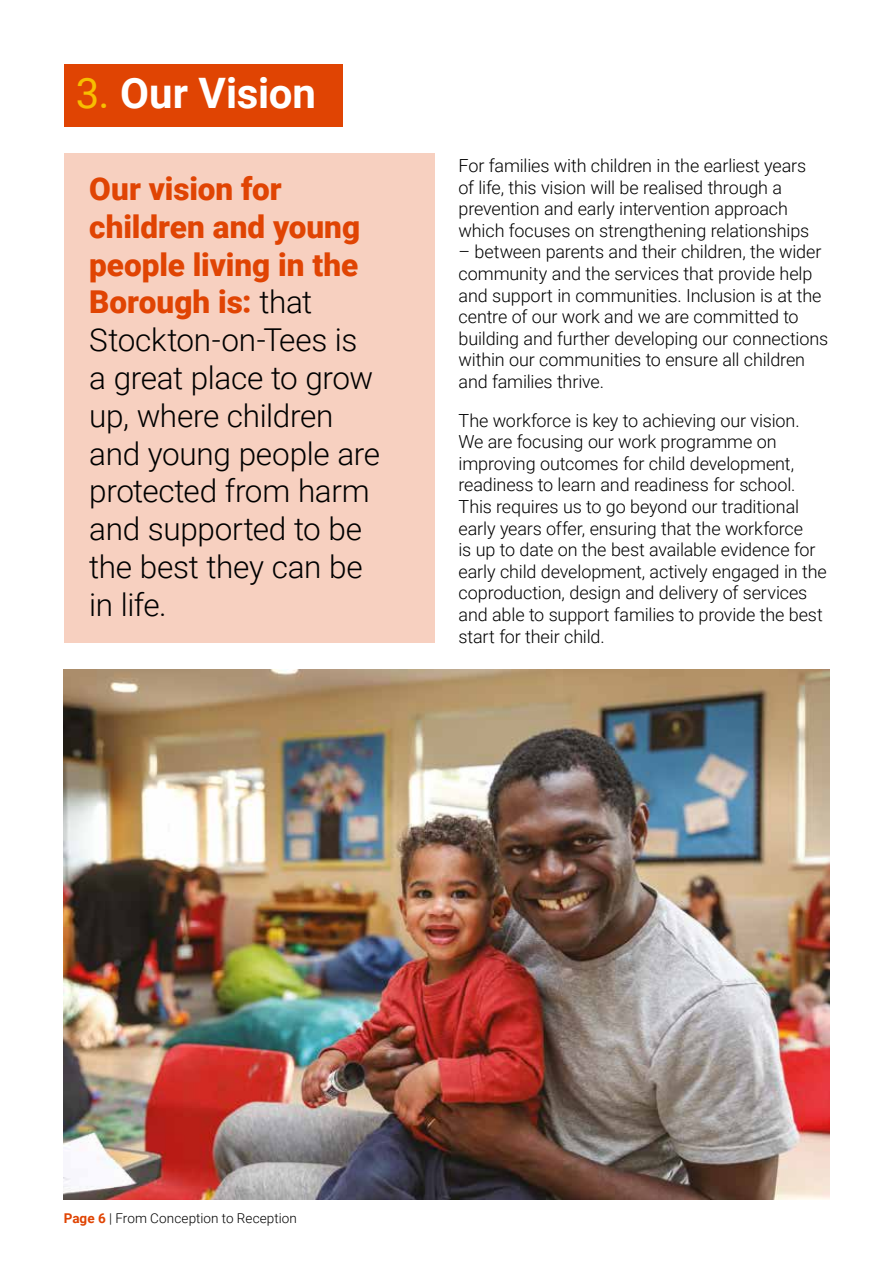
<style>
.page{position:relative;width:893px;height:1263px;background:#fff}
.page>*{position:absolute;margin:0;border:0;box-sizing:border-box;transform-origin:0 0}
.t1{font:700 42px "Roboto";color:#fff}
.t2{font:300 31.5px/37.8px "Roboto";letter-spacing:-.01em;color:#000}
.t3{font:300 18px/21.6px "Roboto";letter-spacing:-.01em;color:#000}
.t4{font:300 13.5px "Roboto";letter-spacing:.01em;color:#000}
.s1{font-weight:400;color:#f7be00}
.s2{font-weight:900;color:#e04403}
.s3{font-weight:700;color:#e04403}
</style>
<div class="page">
<div style="left:64px;top:153px;width:370px;height:489px;background:#f7d0c0"></div>
<div style="left:64px;top:64px;width:278px;height:62px;background:#e04403"></div>
<img style="left:64px;top:670px;width:765px;height:529px">
<h3 class="t1" style="left:76px;top:64px;width:242px"><span class="s1">3.</span> Our Vision</h3>
<h1 class="t2" style="left:89px;top:169px;width:292px"><span class="s2">Our vision for children and young people living in the<br>Borough is:</span> that<br>Stockton-on-Tees is a great place to grow up, where children and young people are protected from harm and supported to be the best they can be in life.</h1>
<p class="t3" style="left:459px;top:154px;width:352px">For families with children in the earliest years of life, this vision will be realised through a prevention and early intervention approach which focuses on strengthening relationships</p>
<p class="t3" style="left:459px;top:240px;width:371px">– between parents and their children, the wider community and the services that provide help and support in communities. Inclusion is at the centre of our work and we are committed to building and further developing our connections within our communities to ensure all children and families thrive.</p>
<p class="t3" style="left:459px;top:409px;width:370px">The workforce is key to achieving our vision.<br>We are focusing our work programme on improving outcomes for child development, readiness to learn and readiness for school.<br>This requires us to go beyond our traditional early years offer, ensuring that the workforce<br>is up to date on the best available evidence for early child development, actively engaged in the coproduction, design and delivery of services and able to support families to provide the best start for their child.</p>
<p class="t4" style="left:64px;top:1209px;width:235px"><span class="s3">Page 6</span> | From Conception to Reception</p>
</div>
